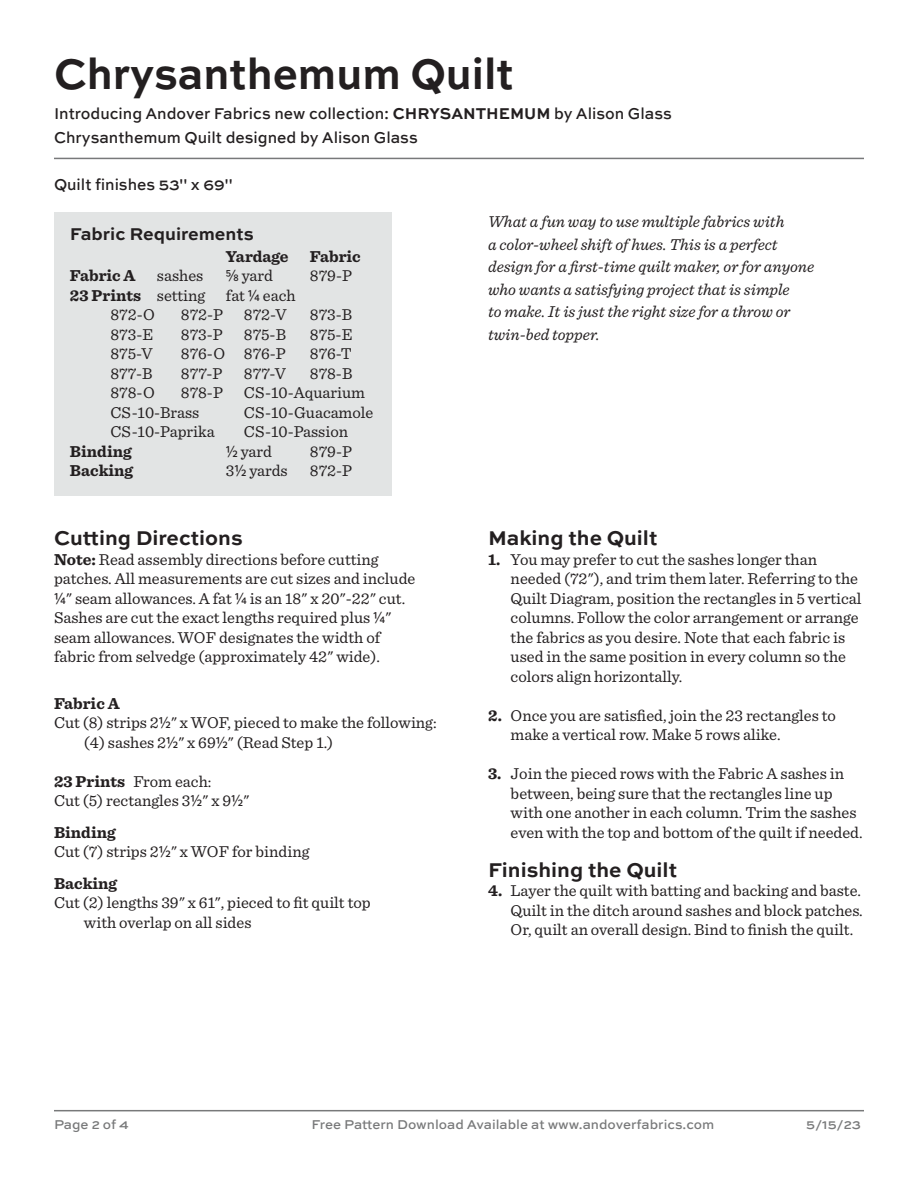
<style>
.page{position:relative;width:918px;height:1188px;background:#fff}
.page>*{position:absolute;margin:0;border:0;box-sizing:border-box;transform-origin:0 0}
.t1{font:700 45px "Sweet Sans Pro";color:#231f20;scale:.95 1}
.t2{font:700 21px "Sweet Sans Pro";color:#231f20}
.t3{font:700 18px "Sweet Sans Pro";color:#231f20}
.t4{font:16.5px/19.5px "Sentinel";color:#231f20}
.t5{font:italic 16.5px/22.5px "Sentinel";color:#231f20}
.t6{font:500 16.5px "Sweet Sans Pro";color:#231f20;scale:.95 1}
.t7{font:700 16.5px "Sentinel";color:#231f20}
.t8{font:500 13.5px "Sweet Sans Pro";color:#78797a}
.s1{font-weight:700}
.s2{font-family:"Utile";font-weight:500}
</style>
<div class="page">
<hr style="left:54px;top:158px;width:810px;height:1px;background:#78797a">
<hr style="left:54px;top:1110px;width:810px;height:1px;background:#78797a">
<div style="left:54px;top:212px;width:338px;height:284px;background:#e2e4e4"></div>
<p class="t1" style="left:54px;top:39px;width:486px">Chrysanthemum Quilt</p>
<p class="t6" style="left:54px;top:101px;width:652px">Introducing Andover Fabrics new collection: <span class="s1">CHRYSANTHEMUM</span> by Alison Glass</p>
<p class="t6" style="left:54px;top:125px;width:384px">Chrysanthemum Quilt designed by Alison Glass</p>
<p class="t6" style="left:54px;top:172px;width:190px">Quilt finishes 53" x 69"</p>
<p class="t3" style="left:70px;top:220px;width:185px">Fabric Requirements</p>
<p class="t7" style="left:226px;top:243px;width:64px">Yardage</p>
<p class="t7" style="left:310px;top:243px;width:52px">Fabric</p>
<p class="t7" style="left:70px;top:263px;width:67px">Fabric A</p>
<p class="t4" style="left:157px;top:265px;width:48px">sashes</p>
<p class="t4" style="left:226px;top:265px;width:48px"><span class="s2">5/8</span> yard</p>
<p class="t4" style="left:310px;top:265px;width:44px">879-P</p>
<p class="t4" style="left:70px;top:284px;width:227px"><span class="s1">23 Prints</span> setting fat <span class="s2">1/4</span> each</p>
<p class="t4" style="left:110px;top:304px;width:46px">872-O</p>
<p class="t4" style="left:181px;top:304px;width:44px">872-P</p>
<p class="t4" style="left:244px;top:304px;width:44px">872-V</p>
<p class="t4" style="left:310px;top:304px;width:44px">873-B</p>
<p class="t4" style="left:110px;top:323px;width:44px">873-E</p>
<p class="t4" style="left:181px;top:323px;width:43px">873-P</p>
<p class="t4" style="left:244px;top:323px;width:44px">875-B</p>
<p class="t4" style="left:310px;top:323px;width:44px">875-E</p>
<p class="t4" style="left:110px;top:343px;width:44px">875-V</p>
<p class="t4" style="left:181px;top:343px;width:106px">876-O 876-P</p>
<p class="t4" style="left:310px;top:343px;width:44px">876-T</p>
<p class="t4" style="left:110px;top:362px;width:43px">877-B</p>
<p class="t4" style="left:181px;top:362px;width:43px">877-P</p>
<p class="t4" style="left:244px;top:362px;width:43px">877-V</p>
<p class="t4" style="left:310px;top:362px;width:44px">878-B</p>
<p class="t4" style="left:110px;top:382px;width:46px">878-O</p>
<p class="t4" style="left:181px;top:382px;width:44px">878-P</p>
<p class="t4" style="left:244px;top:382px;width:123px">CS-10-Aquarium</p>
<p class="t4" style="left:110px;top:401px;width:90px">CS-10-Brass</p>
<p class="t4" style="left:244px;top:401px;width:131px">CS-10-Guacamole</p>
<p class="t4" style="left:110px;top:421px;width:106px">CS-10-Paprika</p>
<p class="t4" style="left:244px;top:421px;width:106px">CS-10-Passion</p>
<p class="t7" style="left:70px;top:438px;width:63px">Binding</p>
<p class="t4" style="left:226px;top:440px;width:48px"><span class="s2">1/2</span> yard</p>
<p class="t4" style="left:310px;top:440px;width:44px">879-P</p>
<p class="t7" style="left:70px;top:458px;width:65px">Backing</p>
<p class="t4" style="left:226px;top:460px;width:63px">3<span class="s2">1/2</span> yards</p>
<p class="t4" style="left:310px;top:460px;width:44px">872-P</p>
<p class="t2" style="left:54px;top:522px;width:190px">Cutting Directions</p>
<p class="t4" style="left:54px;top:549px;width:363px"><span class="s1">Note:</span> Read assembly directions before cutting patches. All measurements are cut sizes and include <span class="s2">1/4</span>" seam allowances. A fat <span class="s2">1/4</span> is an 18" x 20"-22" cut.<br>Sashes are cut the exact lengths required plus <span class="s2">1/4</span>" seam allowances. WOF designates the width of fabric from selvedge (approximately 42" wide).</p>
<p class="t7" style="left:54px;top:690px;width:67px">Fabric A</p>
<p class="t4" style="left:54px;top:712px;width:384px">Cut (8) strips 2<span class="s2">1/2</span>" x WOF, pieced to make the following:</p>
<p class="t4" style="left:84px;top:731px;width:251px">(4) sashes 2<span class="s2">1/2</span>" x 69<span class="s2">1/2</span>" (Read Step 1.)</p>
<p class="t4" style="left:54px;top:770px;width:159px"><span class="s1">23 Prints</span> From each:</p>
<p class="t4" style="left:54px;top:790px;width:197px">Cut (5) rectangles 3<span class="s2">1/2</span>" x 9<span class="s2">1/2</span>"</p>
<p class="t7" style="left:54px;top:819px;width:63px">Binding</p>
<p class="t4" style="left:54px;top:841px;width:257px">Cut (7) strips 2<span class="s2">1/2</span>" x WOF for binding</p>
<p class="t7" style="left:54px;top:870px;width:65px">Backing</p>
<p class="t4" style="left:54px;top:892px;width:318px">Cut (2) lengths 39" x 61", pieced to fit quilt top</p>
<p class="t4" style="left:84px;top:911px;width:169px">with overlap on all sides</p>
<p class="t5" style="left:488px;top:209px;width:328px">What a fun way to use multiple fabrics with<br>a color-wheel shift of hues. This is a perfect design for a first-time quilt maker, or for anyone who wants a satisfying project that is simple<br>to make. It is just the right size for a throw or twin-bed topper.</p>
<p class="t2" style="left:488px;top:522px;width:171px">Making the Quilt</p>
<p class="t4" style="left:511px;top:549px;width:352px;text-indent:-22px"><span class="s1">1.</span> You may prefer to cut the sashes longer than needed (72"), and trim them later. Referring to the Quilt Diagram, position the rectangles in 5 vertical columns. Follow the color arrangement or arrange the fabrics as you desire. Note that each fabric is used in the same position in every column so the colors align horizontally.</p>
<p class="t4" style="left:511px;top:705px;width:327px;text-indent:-22px"><span class="s1">2.</span> Once you are satisfied, join the 23 rectangles to make a vertical row. Make 5 rows alike.</p>
<p class="t4" style="left:511px;top:763px;width:353px;text-indent:-22px"><span class="s1">3.</span> Join the pieced rows with the Fabric A sashes in between, being sure that the rectangles line up with one another in each column. Trim the sashes even with the top and bottom of the quilt if needed.</p>
<p class="t2" style="left:488px;top:854px;width:191px">Finishing the Quilt</p>
<p class="t4" style="left:511px;top:880px;width:354px;text-align:justify;text-indent:-22px"><span class="s1">4.</span> Layer the quilt with batting and backing and baste.<br>Quilt in the ditch around sashes and block patches.<br>Or, quilt an overall design. Bind to finish the quilt.</p>
<p class="t8" style="left:54px;top:1115px;width:76px">Page 2 of 4</p>
<p class="t8" style="left:312px;top:1115px;width:404px">Free Pattern Download Available at www.andoverfabrics.com</p>
<p class="t8" style="left:806px;top:1115px;width:56px">5/15/23</p>
</div>
